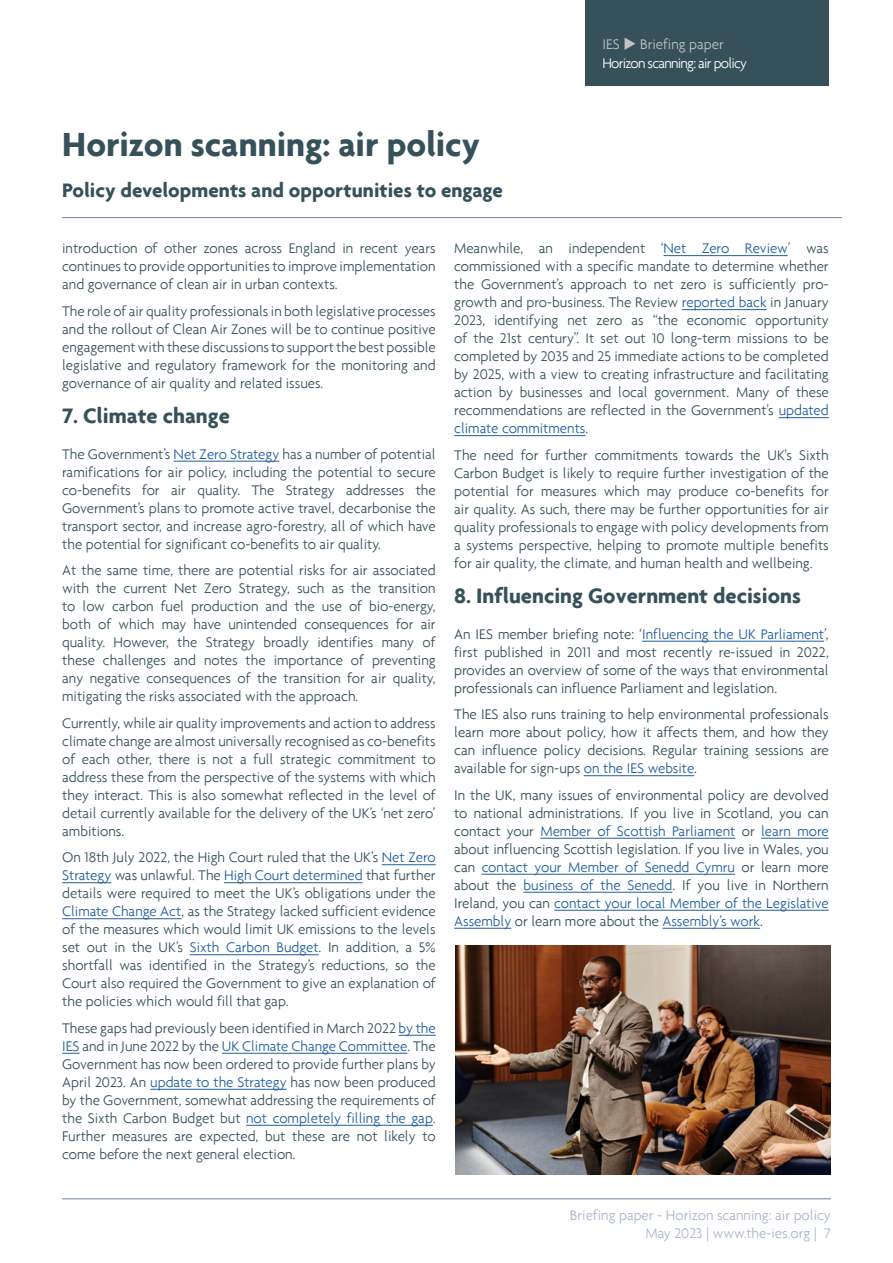
<style>
.page{position:relative;width:893px;height:1263px;background:#fff}
.page>*{position:absolute;margin:0;border:0;box-sizing:border-box;transform-origin:0 0}
.t1{font:700 36px "Agenda";letter-spacing:-.005em;color:#365159}
.t2{font:700 22.5px "Agenda";color:#365159}
.t3{font:700 21px "Agenda";color:#365159}
.t4{font:300 15px/18px "Agenda";color:#365159;text-align:justify}
.t5{font:300 15px/18px "Agenda";color:#314e55;text-align:justify}
.t6{font:300 15px/18px "Agenda";color:#aab6c9;text-align:right}
.t7{font:300 15px/19.5px "Agenda";letter-spacing:-.05em;color:#fff}
.s1{color:#c2c2c4}
.s2{color:#215e9e}
</style>
<div class="page">
<div style="left:585px;top:0;width:244px;height:85px;background:#365159"></div>
<hr style="left:62px;top:1198px;width:769px;height:1px;background:#6c819b">
<hr style="left:62px;top:217px;width:780px;height:1px;background:#6c819b">
<hr style="left:174px;top:461px;width:105px;height:1px;background:#215e9e">
<hr style="left:382px;top:864px;width:54px;height:1px;background:#215e9e">
<hr style="left:62px;top:882px;width:49px;height:1px;background:#215e9e">
<hr style="left:224px;top:882px;width:139px;height:1px;background:#215e9e">
<hr style="left:62px;top:918px;width:119px;height:1px;background:#215e9e">
<hr style="left:190px;top:954px;width:129px;height:1px;background:#215e9e">
<hr style="left:399px;top:1035px;width:37px;height:1px;background:#215e9e">
<svg style="left:62px;top:1053px;width:18px;height:1px"></svg>
<hr style="left:222px;top:1053px;width:185px;height:1px;background:#215e9e">
<hr style="left:150px;top:1089px;width:137px;height:1px;background:#215e9e">
<hr style="left:246px;top:1125px;width:187px;height:1px;background:#215e9e">
<hr style="left:664px;top:255px;width:124px;height:1px;background:#215e9e">
<hr style="left:682px;top:309px;width:84px;height:1px;background:#215e9e">
<hr style="left:779px;top:417px;width:50px;height:1px;background:#215e9e">
<hr style="left:454px;top:435px;width:131px;height:1px;background:#215e9e">
<hr style="left:642px;top:641px;width:182px;height:1px;background:#215e9e">
<hr style="left:584px;top:775px;width:110px;height:1px;background:#215e9e">
<hr style="left:540px;top:838px;width:195px;height:1px;background:#215e9e">
<hr style="left:761px;top:838px;width:68px;height:1px;background:#215e9e">
<hr style="left:482px;top:874px;width:253px;height:1px;background:#215e9e">
<hr style="left:524px;top:892px;width:148px;height:1px;background:#215e9e">
<hr style="left:554px;top:910px;width:275px;height:1px;background:#215e9e">
<hr style="left:454px;top:928px;width:57px;height:1px;background:#215e9e">
<hr style="left:662px;top:928px;width:98px;height:1px;background:#215e9e">
<img style="left:455px;top:945px;width:376px;height:229px">
<h1 class="t1" style="left:62px;top:122px;width:419px">Horizon scanning: air policy</h1>
<h3 class="t3" style="left:62px;top:178px;width:442px">Policy developments and opportunities to engage</h3>
<p class="t7" style="left:602px;top:34px;width:146px"><span class="s1">IES</span> <span class="s1">◆ Briefing paper<br></span>Horizon scanning: air policy</p>
<p class="t4" style="left:62px;top:239px;width:375px">introduction of other zones across England in recent years continues to provide opportunities to improve implementation and governance of clean air in urban contexts.</p>
<p class="t4" style="left:62px;top:302px;width:375px">The role of air quality professionals in both legislative processes and the rollout of Clean Air Zones will be to continue positive engagement with these discussions to support the best possible legislative and regulatory framework for the monitoring and governance of air quality and related issues.</p>
<h2 class="t2" style="left:62px;top:402px;width:169px">7. Climate change</h2>
<p class="t4" style="left:62px;top:445px;width:375px">The Government’s <span class="s2">Net Zero Strategy</span> has a number of potential ramifications for air policy, including the potential to secure co-benefits for air quality. The Strategy addresses the Government’s plans to promote active travel, decarbonise the transport sector, and increase agro-forestry, all of which have the potential for significant co-benefits to air quality.</p>
<p class="t4" style="left:62px;top:561px;width:375px">At the same time, there are potential risks for air associated with the current Net Zero Strategy, such as the transition to low carbon fuel production and the use of bio-energy, both of which may have unintended consequences for air quality. However, the Strategy broadly identifies many of these challenges and notes the importance of preventing any negative consequences of the transition for air quality, mitigating the risks associated with the approach.</p>
<p class="t4" style="left:62px;top:714px;width:375px">Currently, while air quality improvements and action to address climate change are almost universally recognised as co-benefits of each other, there is not a full strategic commitment to address these from the perspective of the systems with which they interact. This is also somewhat reflected in the level of detail currently available for the delivery of the UK’s ‘net zero’ ambitions.</p>
<p class="t4" style="left:62px;top:848px;width:375px">On 18th July 2022, the High Court ruled that the UK’s <span class="s2">Net Zero Strategy</span> was unlawful. The <span class="s2">High Court determined</span> that further details were required to meet the UK’s obligations under the <span class="s2">Climate Change Act</span>, as the Strategy lacked sufficient evidence of the measures which would limit UK emissions to the levels set out in the UK’s <span class="s2">Sixth Carbon Budget</span>. In addition, a 5% shortfall was identified in the Strategy’s reductions, so the Court also required the Government to give an explanation of the policies which would fill that gap.</p>
<p class="t4" style="left:62px;top:1019px;width:375px">These gaps had previously been identified in March 2022 <span class="s2">by the IES</span> and in June 2022 by the <span class="s2">UK Climate Change Committee</span>. The Government has now been ordered to provide further plans by April 2023. An <span class="s2">update to the Strategy</span> has now been produced by the Government, somewhat addressing the requirements of the Sixth Carbon Budget but <span class="s2">not completely filling the gap</span>.<br>Further measures are expected, but these are not likely to come before the next general election.</p>
<p class="t4" style="left:454px;top:239px;width:376px">Meanwhile, an independent ‘<span class="s2">Net Zero Review</span>’ was commissioned with a specific mandate to determine whether the Government’s approach to net zero is sufficiently pro&shy;growth and pro-business. The Review <span class="s2">reported back</span> in January 2023, identifying net zero as “the economic opportunity of the 21st century”. It set out 10 long-term missions to be completed by 2035 and 25 immediate actions to be completed by 2025, with a view to creating infrastructure and facilitating action by businesses and local government. Many of these recommendations are reflected in the Government's <span class="s2">updated climate commitments</span>.</p>
<p class="t4" style="left:454px;top:446px;width:376px">The need for further commitments towards the UK's Sixth Carbon Budget is likely to require further investigation of the potential for measures which may produce co-benefits for air quality. As such, there may be further opportunities for air quality professionals to engage with policy developments from a systems perspective, helping to promote multiple benefits for air quality, the climate, and human health and wellbeing.</p>
<h2 class="t2" style="left:454px;top:582px;width:348px">8. Influencing Government decisions</h2>
<p class="t5" style="left:454px;top:625px;width:376px">An IES member briefing note: ‘<span class="s2">Influencing the UK Parliament</span>’, first published in 2011 and most recently re-issued in 2022, provides an overview of some of the ways that environmental professionals can influence Parliament and legislation.</p>
<p class="t5" style="left:454px;top:705px;width:376px">The IES also runs training to help environmental professionals learn more about policy, how it affects them, and how they can influence policy decisions. Regular training sessions are available for sign-ups <span class="s2">on the IES website</span>.</p>
<p class="t5" style="left:454px;top:786px;width:376px">In the UK, many issues of environmental policy are devolved to national administrations. If you live in Scotland, you can contact your <span class="s2">Member of Scottish Parliament</span> or <span class="s2">learn more </span>about influencing Scottish legislation. If you live in Wales, you can <span class="s2">contact your Member of Senedd Cymru</span> or learn more about the <span class="s2">business of the Senedd</span>. If you live in Northern Ireland, you can <span class="s2">contact your local Member of the Legislative Assembly</span> or learn more about the <span class="s2">Assembly’s work</span>.</p>
<p class="t6" style="left:570px;top:1206px;width:262px">Briefing paper - Horizon scanning: air policy<br>May 2023 | www.the-ies.org | 7</p>
</div>
